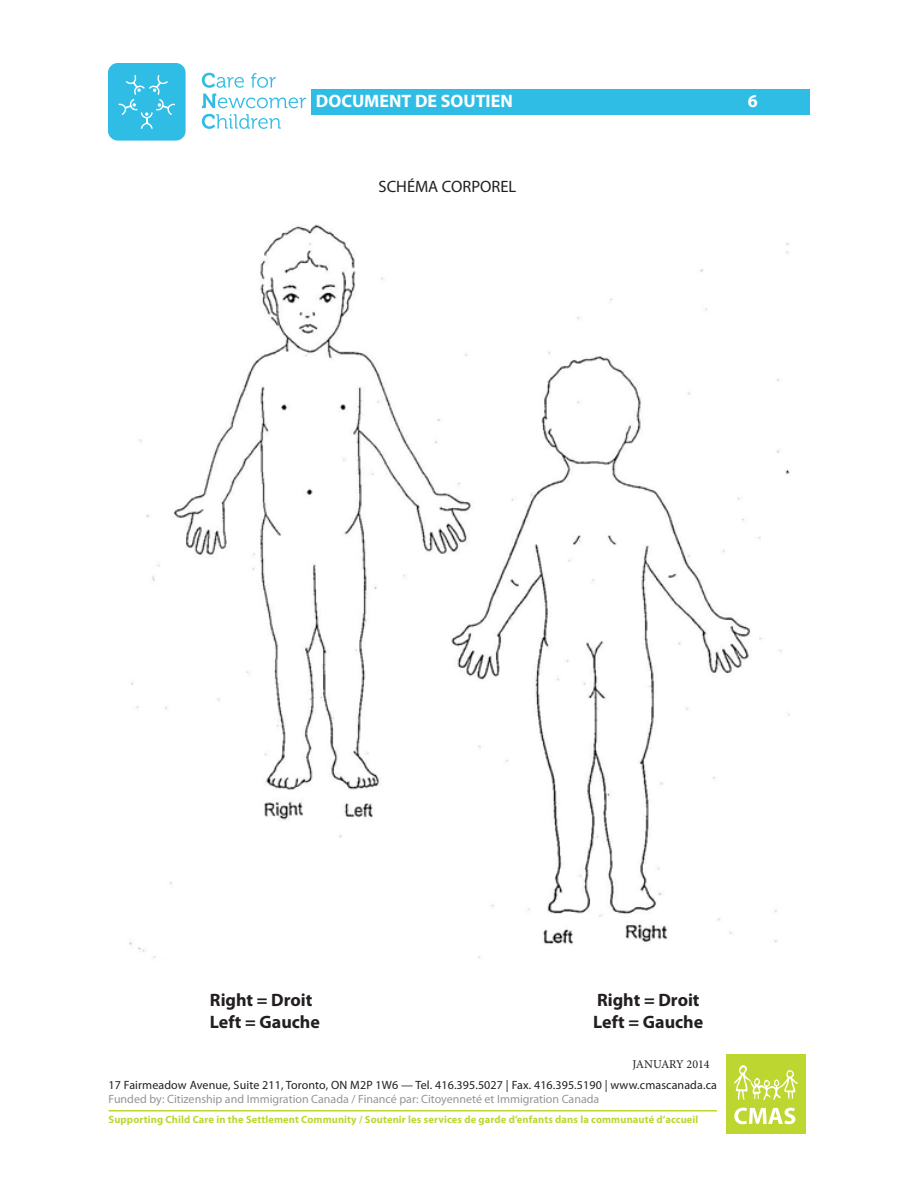
<style>
.page{position:relative;width:918px;height:1188px;background:#fff}
.page>*{position:absolute;margin:0;border:0;box-sizing:border-box;transform-origin:0 0}
.t1{font:700 18px "Myriad Pro";color:#231f20}
.t2{font:700 18px "Myriad Pro";color:#fff}
.t3{font:16.5px "Myriad Pro";color:#231f20}
.t4{font:12px "Myriad Pro";letter-spacing:.01em;color:#231f20}
.t5{font:12px "Myriad Pro";color:#939598}
.t6{font:12px "Minion Pro";color:#231f20}
.t7{font:700 10.5px "Myriad Pro";letter-spacing:.01em;color:#bed630}
</style>
<div class="page">
<hr style="left:109px;top:1110px;width:608px;height:1px;background:#bed630">
<div style="left:726px;top:1054px;width:80px;height:80px;background:#bed630"></div>
<svg style="left:734px;top:1108px;width:61px;height:16px"></svg>
<svg style="left:734px;top:1065px;width:65px;height:35px"></svg>
<div style="left:311px;top:89px;width:499px;height:25px;background:#2fbde5"></div>
<svg style="left:202px;top:73px;width:42px;height:15px"></svg>
<svg style="left:251px;top:73px;width:25px;height:15px"></svg>
<svg style="left:202px;top:94px;width:104px;height:14px"></svg>
<svg style="left:202px;top:114px;width:79px;height:15px"></svg>
<div style="left:108px;top:63px;width:78px;height:78px;background:#2fbde5;border-radius:10px"></div>
<svg style="left:118px;top:75px;width:57px;height:54px"></svg>
<img style="left:129px;top:224px;width:661px;height:734px">
<h1 class="t2" style="left:316px;top:89px;width:198px">DOCUMENT DE SOUTIEN</h1>
<h1 class="t2" style="left:748px;top:89px;width:11px">6</h1>
<p class="t3" style="left:379px;top:176px;width:139px">SCHÉMA CORPOREL</p>
<p class="t1" style="left:210px;top:989px;width:104px">Right = Droit</p>
<p class="t1" style="left:597px;top:989px;width:104px">Right = Droit</p>
<p class="t1" style="left:210px;top:1010px;width:112px">Left = Gauche</p>
<p class="t1" style="left:593px;top:1010px;width:112px">Left = Gauche</p>
<p class="t6" style="left:632px;top:1056px;width:79px">JANUARY 2014</p>
<p class="t4" style="left:109px;top:1078px;width:610px">17 Fairmeadow Avenue, Suite 211, Toronto, ON M2P 1W6 — Tel. 416.395.5027 | Fax. 416.395.5190 | www.cmascanada.ca</p>
<p class="t5" style="left:109px;top:1092px;width:492px">Funded by: Citizenship and Immigration Canada / Financé par: Citoyenneté et Immigration Canada</p>
<p class="t7" style="left:109px;top:1113px;width:591px">Supporting Child Care in the Settlement Community / Soutenir les services de garde d’enfants dans la communauté d’accueil</p>
</div>
